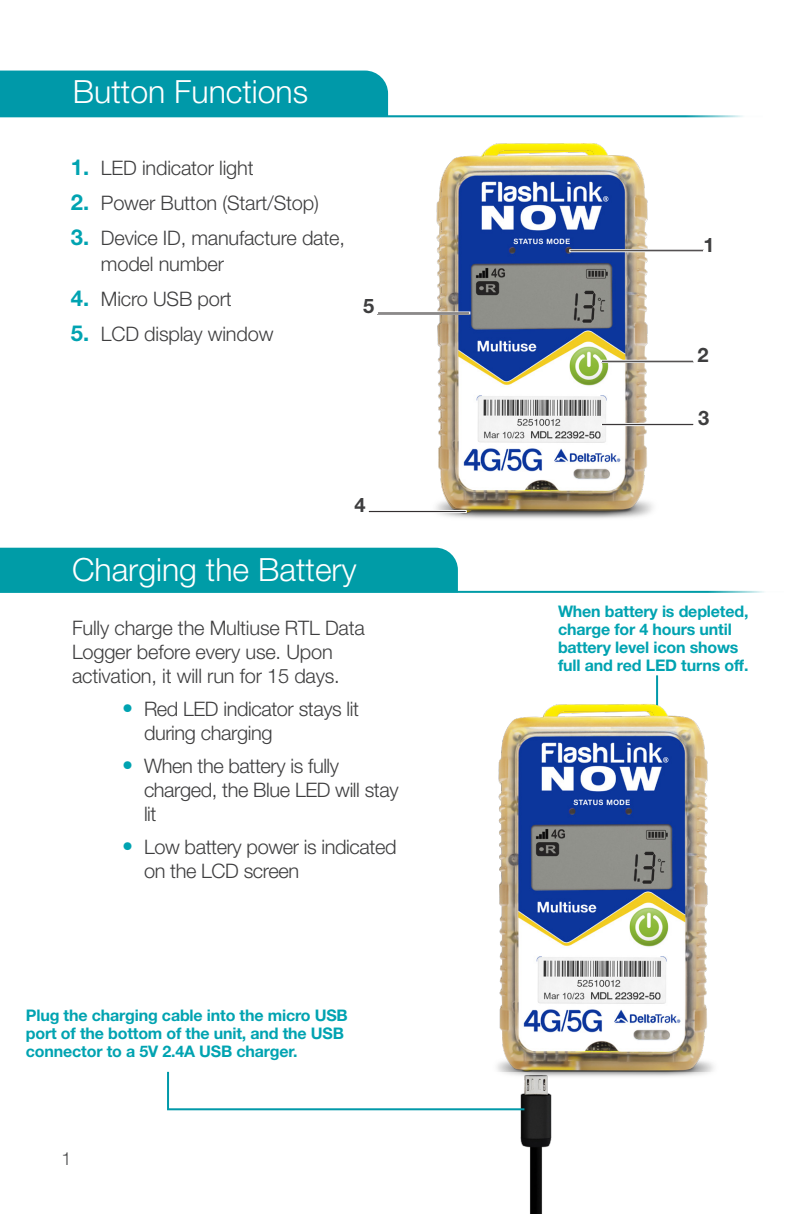
<style>
.page{position:relative;width:792px;height:1224px;background:#fff}
.page>*{position:absolute;margin:0;border:0;box-sizing:border-box;transform-origin:0 0}
.t1{font:300 32px "Helvetica Neue LT Std";color:#fff}
.body-gray{font:300 20px/24px "Helvetica Neue LT Std";letter-spacing:-.01em;color:#3e3e3f}
.body-gray-2{font:700 20px "Helvetica Neue LT Std";color:#3e3e3f}
.t2{font:300 18px "Helvetica Neue LT Std";color:#4b4c4d}
.note{font:700 16px/18px "Helvetica Neue LT Std";letter-spacing:-.01em;color:#00a3b1}
.s1{font-weight:700;font-size:22px;color:#00a3b1}
</style>
<div class="page">
<div style="left:0;top:71px;width:388px;height:44px;background:#0099a9"></div>
<hr style="left:0;top:115px;width:763px;height:2px;background:#0099a9">
<div style="left:0;top:548px;width:458px;height:43px;background:#009ca7"></div>
<hr style="left:0;top:591px;width:784px;height:2px;background:#009ca7">
<hr style="left:656px;top:675px;width:2px;height:158px;background:#0099a9">
<img style="left:520px;top:1099px;width:32px;height:115px">
<svg style="left:167px;top:1071px;width:359px;height:40px"></svg>
<img style="left:404px;top:143px;width:249px;height:376px">
<img style="left:465px;top:683px;width:249px;height:416px">
<div style="left:570px;top:249px;width:134px;height:3px;border:1px solid #fff"></div>
<div style="left:601px;top:360px;width:93px;height:3px;border:1px solid #fff"></div>
<div style="left:368px;top:510px;width:99px;height:3px;border:1px solid #fff"></div>
<div style="left:601px;top:423px;width:93px;height:3px;border:1px solid #fff"></div>
<p class="t1" style="left:73px;top:72px;width:237px">Button Functions</p>
<p class="body-gray" style="left:71px;top:155px;width:184px"><span class="s1">1.</span> LED indicator light</p>
<p class="body-gray" style="left:71px;top:190px;width:249px"><span class="s1">2.</span> Power Button (Start/Stop)</p>
<p class="body-gray" style="left:101px;top:224px;width:245px;line-height:26px;text-indent:-30px"><span class="s1">3.</span> Device ID, manufacture date, model number</p>
<p class="body-gray" style="left:71px;top:286px;width:162px"><span class="s1">4.</span> Micro USB port</p>
<p class="body-gray" style="left:71px;top:321px;width:204px"><span class="s1">5.</span> LCD display window</p>
<p class="body-gray-2" style="left:363px;top:294px;width:13px">5</p>
<p class="body-gray-2" style="left:355px;top:493px;width:13px">4</p>
<p class="t1" style="left:72px;top:550px;width:286px">Charging the Battery</p>
<p class="body-gray" style="left:72px;top:615px;width:294px">Fully charge the Multiuse RTL Data<br>Logger before every use. Upon activation, it will run for 15 days.</p>
<p class="body-gray" style="left:144px;top:696px;width:217px;text-indent:-22px"><span class="s1">•</span> Red LED indicator stays lit during charging</p>
<p class="body-gray" style="left:144px;top:753px;width:256px;text-indent:-22px"><span class="s1">•</span> When the battery is fully charged, the Blue LED will stay lit</p>
<p class="body-gray" style="left:144px;top:834px;width:254px;text-indent:-22px"><span class="s1">•</span> Low battery power is indicated on the LCD screen</p>
<p class="note" style="left:26px;top:1006px;width:323px">Plug the charging cable into the micro USB port of the bottom of the unit, and the USB connector to a 5V 2.4A USB charger.</p>
<p class="t2" style="left:62px;top:1148px;width:12px">1</p>
<p class="body-gray-2" style="left:704px;top:232px;width:13px">1</p>
<p class="body-gray-2" style="left:698px;top:342px;width:13px">2</p>
<p class="body-gray-2" style="left:698px;top:406px;width:13px">3</p>
<p class="note" style="left:558px;top:602px;width:192px">When battery is depleted, charge for 4 hours until battery level icon shows full and red LED turns off.</p>
</div>
